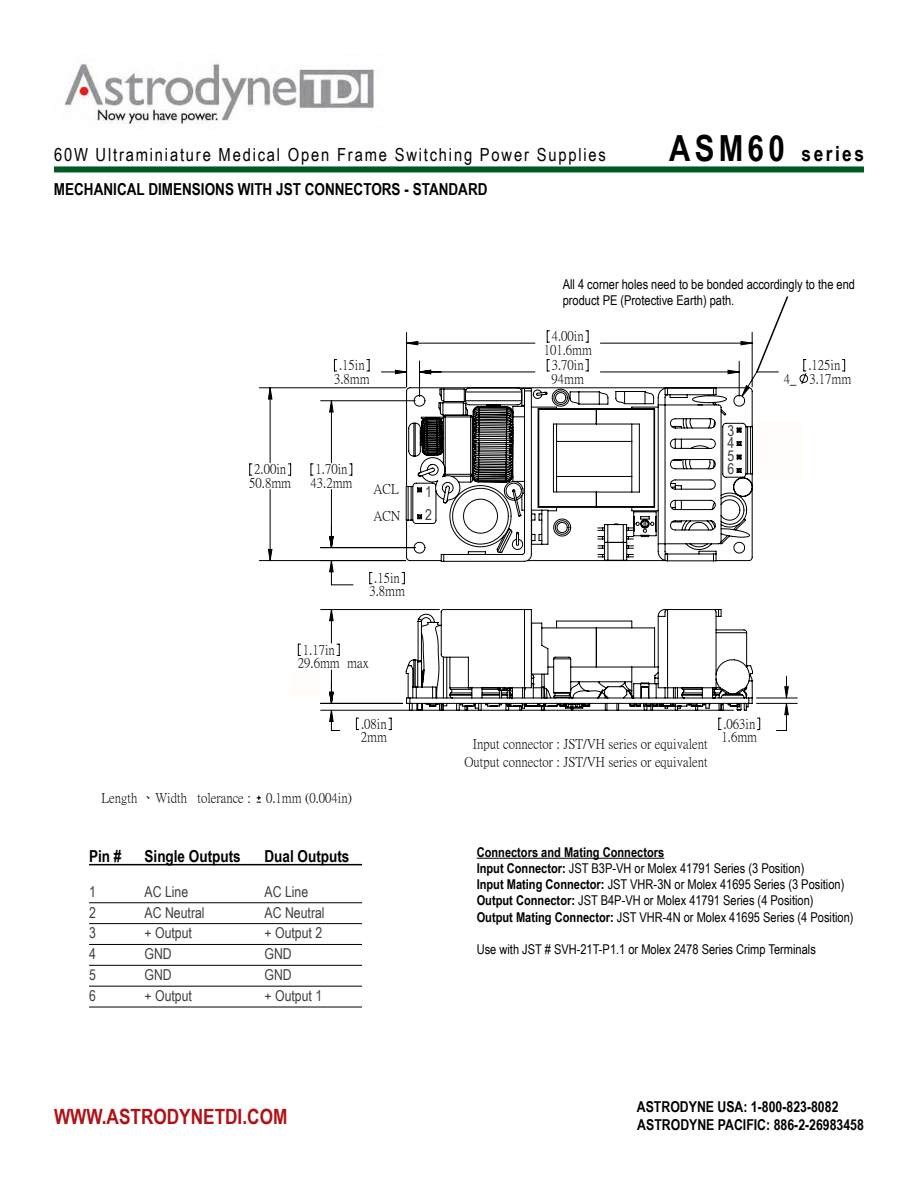
<style>
.page{position:relative;width:918px;height:1188px;background:#fff}
.page>*{position:absolute;margin:0;border:0;box-sizing:border-box;transform-origin:0 0}
.t1{font:700 21px "Arial Narrow";color:#b01116}
.t2{font:700 21px "Arial Narrow";letter-spacing:.12em;color:#000}
.t3{font:18px "Arial Narrow";letter-spacing:.1em;color:#000}
.t4{font:700 16.5px "Arial Narrow";color:#000}
.t5{font:15px/12.9px "Arial Narrow";color:#404042}
.t6{font:700 15px/18px "Arial Narrow";color:#000}
.t7{font:13.5px/16.2px "Arial Narrow";color:#000}
.t8{font:13.5px/27.2px "P Ming Li U";color:#000}
.s1{font-size:36px}
.s2{font-size:14.4px}
.s3{font-weight:700}
</style>
<div class="page">
<div style="left:54px;top:166px;width:810px;height:6px;background:#005825"></div>
<img style="left:64px;top:62px;width:311px;height:62px">
<svg style="left:268px;top:341px;width:520px;height:381px"></svg>
<svg style="left:405px;top:387px;width:348px;height:175px"></svg>
<svg style="left:405px;top:609px;width:349px;height:102px"></svg>
<hr style="left:89px;top:864px;width:273px;height:1px;background:#000">
<hr style="left:89px;top:902px;width:273px;height:1px;background:#000">
<hr style="left:89px;top:923px;width:273px;height:1px;background:#000">
<hr style="left:89px;top:944px;width:273px;height:1px;background:#000">
<hr style="left:89px;top:965px;width:273px;height:1px;background:#000">
<hr style="left:89px;top:986px;width:273px;height:1px;background:#000">
<hr style="left:89px;top:1007px;width:273px;height:1px;background:#000">
<div style="left:289px;top:671px;width:31px;height:27px;background:#fffcfa"></div>
<div style="left:755px;top:420px;width:49px;height:60px;background:#fffcfa"></div>
<svg style="left:755px;top:296px;width:34px;height:78px"></svg>
<hr style="left:477px;top:858px;width:187px;height:1px;background:#000">
<h2 class="t3" style="left:54px;top:148px;width:553px">60W Ultraminiature Medical Open Frame Switching Power Supplies</h2>
<p class="t4" style="left:54px;top:177px;width:435px">MECHANICAL DIMENSIONS WITH JST CONNECTORS - STANDARD</p>
<h1 class="t2" style="left:669px;top:142px;width:196px"><span class="s1">ASM60</span> series</h1>
<p class="t8" style="left:339px;top:352px;width:27px">.15in</p>
<p class="t8" style="left:334px;top:366px;width:37px">3.8mm</p>
<p class="t8" style="left:254px;top:457px;width:34px">2.00in</p>
<p class="t8" style="left:249px;top:470px;width:43px">50.8mm</p>
<p class="t8" style="left:316px;top:457px;width:34px">1.70in</p>
<p class="t8" style="left:311px;top:470px;width:43px">43.2mm</p>
<p class="t8" style="left:373px;top:476px;width:28px">ACL<br>ACN</p>
<p class="t5" style="left:425px;top:481px;width:8px;line-height:23.9px">1<br>2</p>
<p class="t8" style="left:374px;top:565px;width:27px">.15in</p>
<p class="t8" style="left:303px;top:637px;width:34px">1.17in</p>
<p class="t8" style="left:369px;top:579px;width:37px">3.8mm</p>
<p class="t8" style="left:298px;top:650px;width:73px">29.6mm max</p>
<p class="t8" style="left:361px;top:711px;width:27px">.08in</p>
<p class="t8" style="left:361px;top:724px;width:28px">2mm</p>
<p class="t8" style="left:102px;top:785px;width:252px">Length <span class="s2">、</span>Width tolerance : 0.1mm (0.004in)</p>
<p class="t4" style="left:89px;top:850px;width:34px">Pin #</p>
<p class="t4" style="left:145px;top:850px;width:98px">Single Outputs</p>
<p class="t4" style="left:265px;top:850px;width:86px">Dual Outputs</p>
<p class="t5" style="left:89px;top:886px;width:8px">1</p>
<p class="t5" style="left:145px;top:886px;width:45px">AC Line</p>
<p class="t5" style="left:265px;top:886px;width:45px">AC Line</p>
<p class="t5" style="left:89px;top:907px;width:8px">2</p>
<p class="t5" style="left:145px;top:907px;width:62px">AC Neutral</p>
<p class="t5" style="left:265px;top:907px;width:62px">AC Neutral</p>
<p class="t5" style="left:89px;top:926px;width:8px">3</p>
<p class="t5" style="left:145px;top:926px;width:49px">+ Output</p>
<p class="t5" style="left:265px;top:926px;width:59px">+ Output 2</p>
<p class="t5" style="left:89px;top:949px;width:8px">4</p>
<p class="t5" style="left:145px;top:949px;width:29px">GND</p>
<p class="t5" style="left:265px;top:949px;width:29px">GND</p>
<p class="t5" style="left:89px;top:970px;width:8px">5</p>
<p class="t5" style="left:145px;top:970px;width:29px">GND</p>
<p class="t5" style="left:265px;top:970px;width:29px">GND</p>
<p class="t5" style="left:89px;top:991px;width:8px">6</p>
<p class="t5" style="left:145px;top:991px;width:49px">+ Output</p>
<p class="t5" style="left:265px;top:991px;width:59px">+ Output 1</p>
<p class="t7" style="left:563px;top:276px;width:294px">All 4 corner holes need to be bonded accordingly to the end product PE (Protective Earth) path.</p>
<p class="t8" style="left:552px;top:324px;width:34px">4.00in</p>
<p class="t8" style="left:552px;top:366px;width:34px">94mm</p>
<p class="t8" style="left:544px;top:337px;width:50px">101.6mm</p>
<p class="t8" style="left:552px;top:352px;width:34px">3.70in</p>
<p class="t5" style="left:728px;top:423px;width:8px;text-align:justify">3<br>4<br>5<br>6</p>
<p class="t8" style="left:808px;top:352px;width:34px">.125in</p>
<p class="t8" style="left:784px;top:366px;width:69px">4_ 3.17mm</p>
<p class="t8" style="left:464px;top:736px;width:245px;line-height:17.9px;text-align:right">Input connector : JST/VH series or equivalent<br>Output connector : JST/VH series or equivalent</p>
<p class="t8" style="left:723px;top:711px;width:34px">.063in</p>
<p class="t8" style="left:722px;top:724px;width:37px">1.6mm</p>
<p class="t7" style="left:477px;top:843px;width:378px"><span class="s3">Connectors and Mating Connectors<br>Input Connector:</span> JST B3P-VH or Molex 41791 Series (3 Position)<br><span class="s3">Input Mating Connector:</span> JST VHR-3N or Molex 41695 Series (3 Position)<br><span class="s3">Output Connector:</span> JST B4P-VH or Molex 41791 Series (4 Position)<br><span class="s3">Output Mating Connector:</span> JST VHR-4N or Molex 41695 Series (4 Position)</p>
<p class="t7" style="left:477px;top:942px;width:341px">Use with JST # SVH-21T-P1.1 or Molex 2478 Series Crimp Terminals</p>
<h1 class="t1" style="left:54px;top:1105px;width:235px">WWW.ASTRODYNETDI.COM</h1>
<p class="t6" style="left:637px;top:1098px;width:229px">ASTRODYNE USA: 1-800-823-8082<br>ASTRODYNE PACIFIC: 886-2-26983458</p>
</div>
